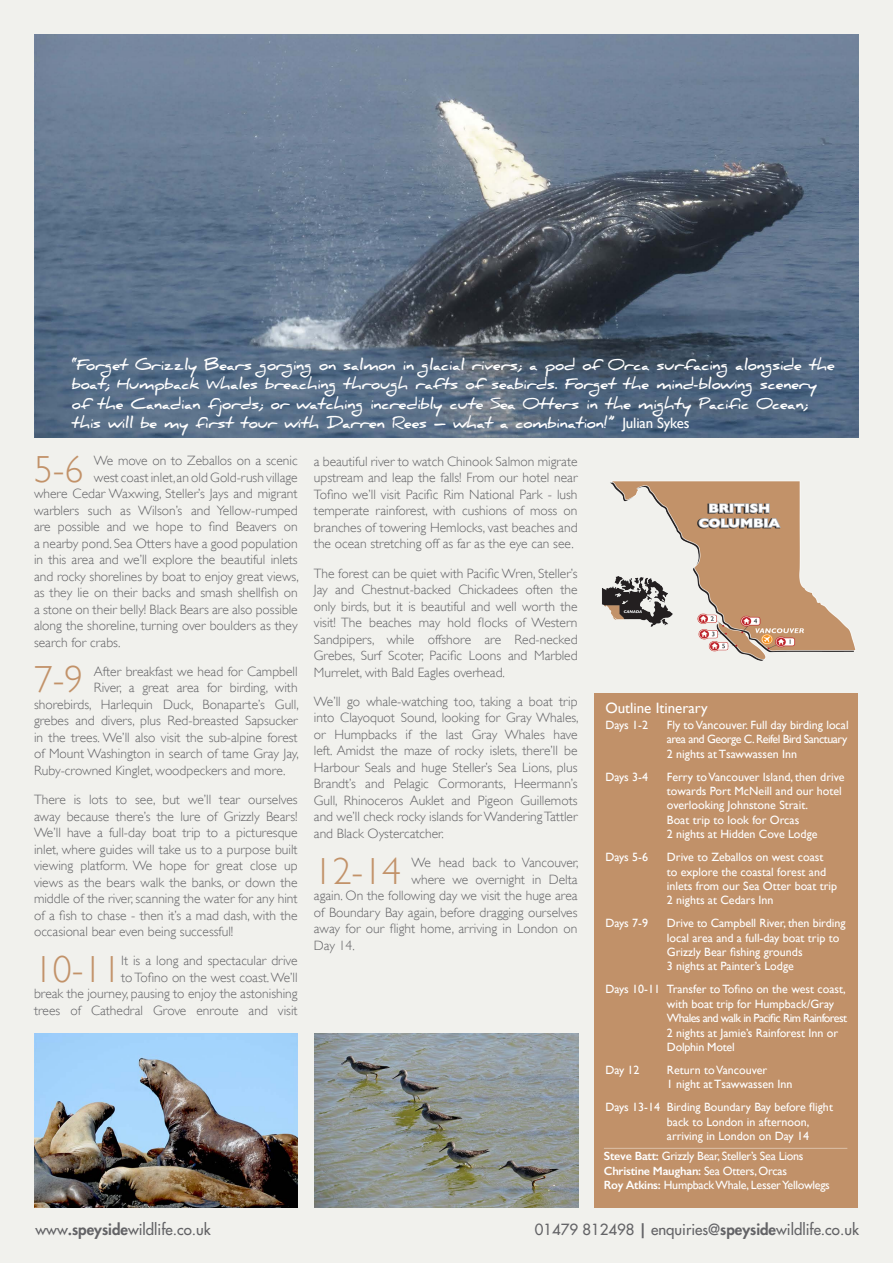
<style>
.page{position:relative;width:893px;height:1263px;background:#f1f1ed}
.page>*{position:absolute;margin:0;border:0;box-sizing:border-box;transform-origin:0 0}
.t1{font:300 37.65px "Gill Sans";color:#c29269}
.t2{font:700 15px/19.5px "Daniel";letter-spacing:-.01em;color:#fff}
.t3{font:500 15px "Futura Std";color:#636366}
.t4{font:15px "Gill Sans";color:#fff}
.t5{font:300 13.5px/16.5px "Gill Sans";color:#636366;text-align:justify}
.t6{font:12px/14.4px "Gill Sans";color:#fff}
.t7{font:12px/14.4px "Gill Sans";letter-spacing:-.02em;color:#fff}
.s1{font-family:"Gill Sans";font-weight:400}
.s2{font-weight:600}
.s3{font-weight:800}
</style>
<div class="page">
<img style="left:34px;top:34px;width:825px;height:404px">
<img style="left:602px;top:481px;width:254px;height:180px">
<div style="left:594px;top:693px;width:263px;height:515px;background:#c19169"></div>
<hr style="left:604px;top:1148px;width:243px;height:1px;background:#dcc1a8">
<img style="left:34px;top:1033px;width:264px;height:175px">
<img style="left:315px;top:1033px;width:263px;height:175px">
<p class="t2" style="left:72px;top:355px;width:765px">“Forget Grizzly Bears gorging on salmon in glacial rivers; a pod of Orca surfacing alongside the boat; Humpback Whales breaching through rafts of seabirds. Forget the mind-blowing scenery of the Canadian fjords; or watching incredibly cute Sea Otters in the mighty Pacific Ocean; this will be my first tour with Darren Rees – what a combination!” <span class="s1">Julian Sykes</span></p>
<p class="t1" style="left:34px;top:447px;width:51px">5-6</p>
<p class="t5" style="left:94px;top:452px;width:205px">We move on to Zeballos on a scenic</p>
<p class="t5" style="left:94px;top:469px;width:205px">west coast inlet, an old Gold-rush village</p>
<p class="t5" style="left:34px;top:485px;width:265px">where Cedar Waxwing, Steller’s Jays and migrant</p>
<p class="t5" style="left:34px;top:502px;width:265px">warblers such as Wilson’s and Yellow-rumped</p>
<p class="t5" style="left:34px;top:518px;width:265px">are possible and we hope to find Beavers on</p>
<p class="t5" style="left:34px;top:535px;width:265px">a nearby pond. Sea Otters have a good population</p>
<p class="t5" style="left:34px;top:551px;width:265px">in this area and we’ll explore the beautiful inlets</p>
<p class="t5" style="left:34px;top:568px;width:266px">and rocky shorelines by boat to enjoy great views,</p>
<p class="t5" style="left:34px;top:584px;width:265px">as they lie on their backs and smash shellfish on</p>
<p class="t5" style="left:34px;top:601px;width:265px">a stone on their belly! Black Bears are also possible</p>
<p class="t5" style="left:34px;top:617px;width:265px">along the shoreline, turning over boulders as they</p>
<p class="t5" style="left:34px;top:634px;width:88px">search for crabs.</p>
<p class="t1" style="left:34px;top:658px;width:51px">7-9</p>
<p class="t5" style="left:94px;top:663px;width:205px">After breakfast we head for Campbell</p>
<p class="t5" style="left:94px;top:680px;width:205px">River, a great area for birding, with</p>
<p class="t5" style="left:34px;top:696px;width:266px">shorebirds, Harlequin Duck, Bonaparte’s Gull,</p>
<p class="t5" style="left:34px;top:713px;width:265px">grebes and divers, plus Red-breasted Sapsucker</p>
<p class="t5" style="left:34px;top:729px;width:265px">in the trees. We’ll also visit the sub-alpine forest</p>
<p class="t5" style="left:34px;top:746px;width:266px">of Mount Washington in search of tame Gray Jay,</p>
<p class="t5" style="left:34px;top:762px;width:253px">Ruby-crowned Kinglet, woodpeckers and more.</p>
<p class="t5" style="left:34px;top:791px;width:265px">There is lots to see, but we’ll tear ourselves away because there’s the lure of Grizzly Bears!<br>We’ll have a full-day boat trip to a picturesque inlet, where guides will take us to a purpose built viewing platform. We hope for great close up views as the bears walk the banks, or down the middle of the river, scanning the water for any hint of a fish to chase - then it’s a mad dash, with the occasional bear even being successful!</p>
<p class="t1" style="left:34px;top:948px;width:89px">10-11</p>
<p class="t5" style="left:34px;top:953px;width:265px;text-align:right">It is a long and spectacular drive<br>to Tofino on the west coast. We’ll<br>break the journey, pausing to enjoy the astonishing trees of Cathedral Grove enroute and visit</p>
<p class="t5" style="left:314px;top:453px;width:265px">a beautiful river to watch Chinook Salmon migrate upstream and leap the falls! From our hotel near Tofino we’ll visit Pacific Rim National Park - lush temperate rainforest, with cushions of moss on branches of towering Hemlocks, vast beaches and the ocean stretching off as far as the eye can see.</p>
<p class="t5" style="left:314px;top:565px;width:265px">The forest can be quiet with Pacific Wren, Steller’s Jay and Chestnut-backed Chickadees often the only birds, but it is beautiful and well worth the visit! The beaches may hold flocks of Western Sandpipers, while offshore are Red-necked Grebes, Surf Scoter, Pacific Loons and Marbled Murrelet, with Bald Eagles overhead.</p>
<p class="t5" style="left:314px;top:693px;width:266px">We’ll go whale-watching too, taking a boat trip into Clayoquot Sound, looking for Gray Whales, or Humpbacks if the last Gray Whales have left. Amidst the maze of rocky islets, there’ll be Harbour Seals and huge Steller’s Sea Lions, plus Brandt’s and Pelagic Cormorants, Heermann’s Gull, Rhinoceros Auklet and Pigeon Guillemots and we’ll check rocky islands for Wandering Tattler and Black Oystercatcher.</p>
<p class="t1" style="left:314px;top:849px;width:89px">12-14</p>
<p class="t5" style="left:412px;top:854px;width:169px">We head back to Vancouver,</p>
<p class="t5" style="left:412px;top:871px;width:167px">where we overnight in Delta</p>
<p class="t5" style="left:314px;top:887px;width:265px">again. On the following day we visit the huge area</p>
<p class="t5" style="left:314px;top:904px;width:265px">of Boundary Bay again, before dragging ourselves</p>
<p class="t5" style="left:314px;top:920px;width:265px">away for our flight home, arriving in London on</p>
<p class="t5" style="left:314px;top:937px;width:42px">Day 14.</p>
<p class="t4" style="left:605px;top:699px;width:104px">Outline Itinerary</p>
<p class="t6" style="left:605px;top:718px;width:44px">Days 1-2</p>
<p class="t6" style="left:667px;top:718px;width:183px;text-align:justify">Fly to Vancouver. Full day birding local area and George C. Reifel Bird Sanctuary 2 nights at Tsawwassen Inn</p>
<p class="t6" style="left:605px;top:770px;width:44px">Days 3-4</p>
<p class="t6" style="left:667px;top:770px;width:179px">Ferry to Vancouver Island, then drive towards Port McNeill and our hotel overlooking Johnstone Strait.<br>Boat trip to look for Orcas<br>2 nights at Hidden Cove Lodge</p>
<p class="t6" style="left:605px;top:850px;width:44px">Days 5-6</p>
<p class="t6" style="left:667px;top:850px;width:172px">Drive to Zeballos on west coast<br>to explore the coastal forest and inlets from our Sea Otter boat trip<br>2 nights at Cedars Inn</p>
<p class="t6" style="left:605px;top:916px;width:44px">Days 7-9</p>
<p class="t6" style="left:667px;top:916px;width:180px">Drive to Campbell River, then birding local area and a full-day boat trip to<br>Grizzly Bear fishing grounds<br>3 nights at Painter’s Lodge</p>
<p class="t6" style="left:667px;top:982px;width:182px;text-indent:-62px">Days 10-11 Transfer to Tofino on the west coast, with boat trip for Humpback/Gray Whales and walk in Pacific Rim Rainforest 2 nights at Jamie’s Rainforest Inn or Dolphin Motel</p>
<p class="t6" style="left:605px;top:1063px;width:36px">Day 12</p>
<p class="t6" style="left:667px;top:1063px;width:127px">Return to Vancouver<br>1 night at Tsawwassen Inn</p>
<p class="t6" style="left:667px;top:1100px;width:168px;text-indent:-62px">Days 13-14 Birding Boundary Bay before flight back to London in afternoon, arriving in London on Day 14</p>
<p class="t7" style="left:604px;top:1149px;width:227px"><span class="s2">Steve Batt:</span> Grizzly Bear, Steller’s Sea Lions<br><span class="s2">Christine Maughan:</span> Sea Otters, Orcas<br><span class="s2">Roy Atkins:</span> Humpback Whale, Lesser Yellowlegs</p>
<p class="t3" style="left:36px;top:1220px;width:177px">www<span class="s3">.speyside</span>wildlife.co.uk</p>
<p class="t3" style="left:535px;top:1220px;width:326px">01479 812498 <span class="s3">|</span> enquiries@<span class="s3">speyside</span>wildlife.co.uk</p>
</div>
